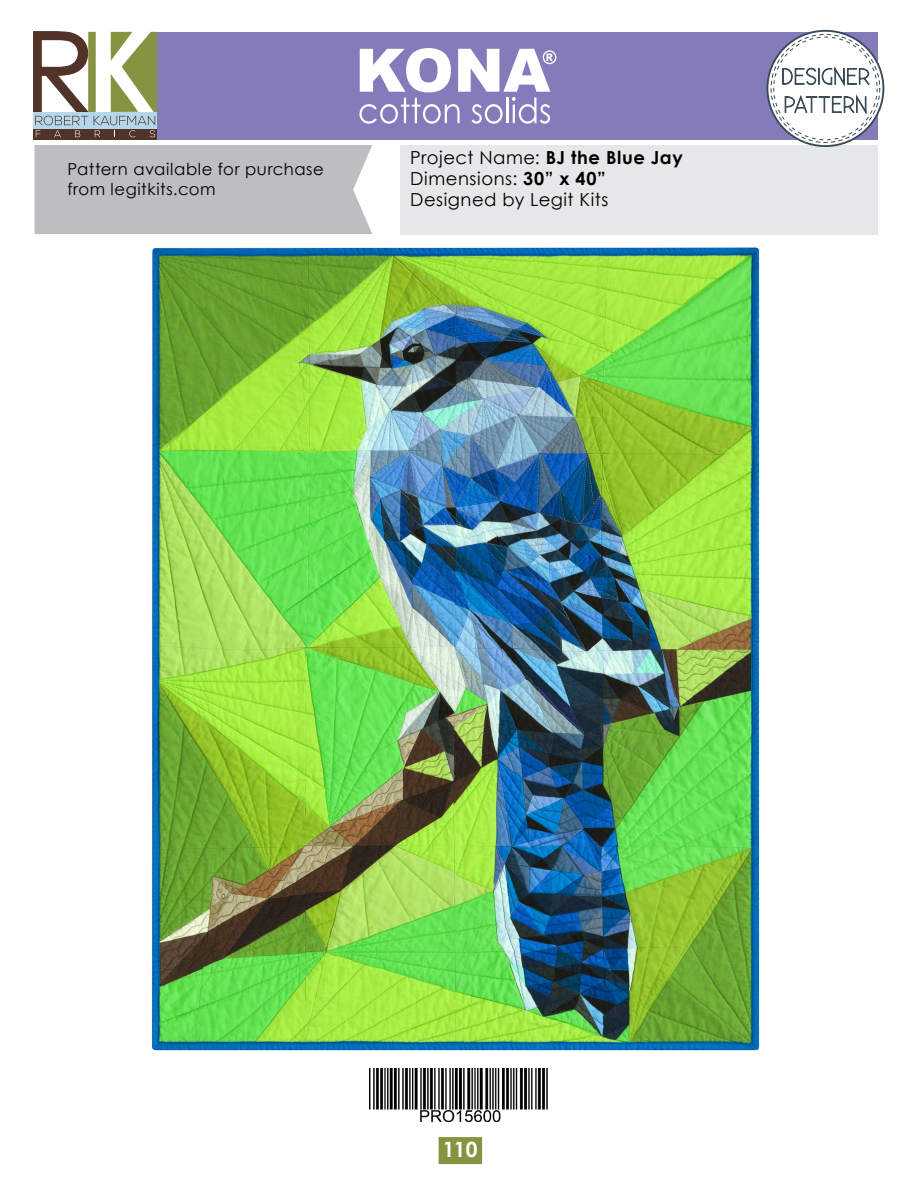
<style>
.page{position:relative;width:918px;height:1188px;background:#fff}
.page>*{position:absolute;margin:0;border:0;box-sizing:border-box;transform-origin:0 0}
.t1{font:700 21px "Century Gothic";color:#fff}
.t2{font:18px/21px "Century Gothic";letter-spacing:.03em;color:#000}
.t3{font:16.5px/19.8px "Century Gothic";letter-spacing:.035em;color:#000}
.s1{font-weight:700}
</style>
<div class="page">
<div style="left:439px;top:1137px;width:43px;height:27px;background:#869441"></div>
<img style="left:369px;top:1068px;width:179px;height:54px">
<img style="left:151px;top:247px;width:609px;height:805px">
<div style="left:35px;top:145px;width:337px;height:89px;background:#bcbec0"></div>
<div style="left:400px;top:145px;width:478px;height:89px;background:#e6e7e8"></div>
<div style="left:153px;top:32px;width:725px;height:107px;background:#847cba"></div>
<svg style="left:34px;top:32px;width:123px;height:107px"></svg>
<svg style="left:767px;top:31px;width:116px;height:115px"></svg>
<div style="left:767px;top:30px;width:117px;height:117px;border:2px solid #3a4a57;border-radius:50%"></div>
<svg style="left:771px;top:34px;width:109px;height:108px"></svg>
<div style="left:774px;top:37px;width:103px;height:103px;background:#fff;border-radius:50%"></div>
<svg style="left:782px;top:66px;width:88px;height:51px"></svg>
<svg style="left:359px;top:48px;width:197px;height:76px"></svg>
<p class="t3" style="left:67px;top:159px;width:258px">Pattern available for purchase from legitkits.com</p>
<p class="t2" style="left:410px;top:147px;width:274px">Project Name: <span class="s1">BJ the Blue Jay<br></span>Dimensions: <span class="s1">30” x 40”<br></span>Designed by Legit Kits</p>
<p class="t1" style="left:443px;top:1134px;width:36px">110</p>
</div>
